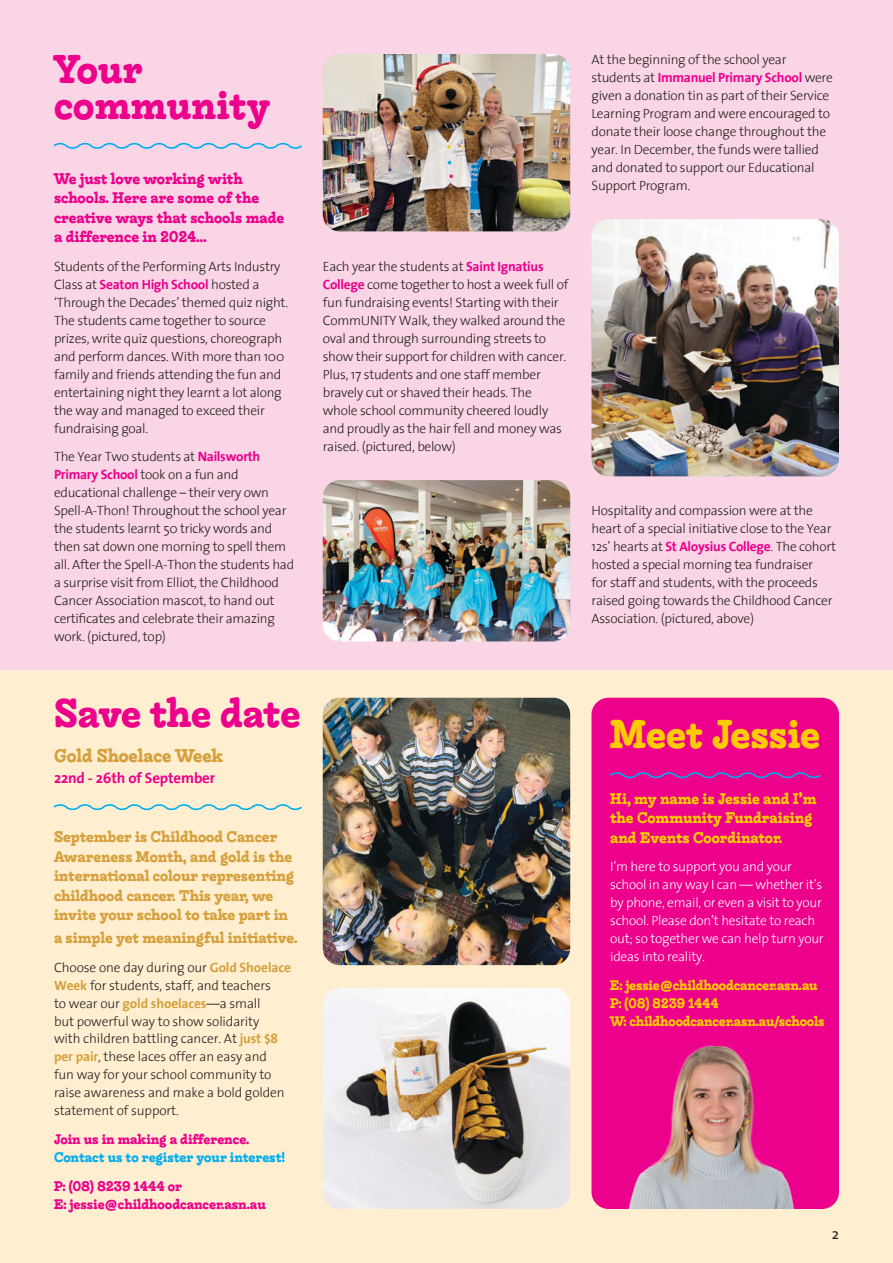
<style>
.page{position:relative;width:893px;height:1263px;background:#fff}
.page>*{position:absolute;margin:0;border:0;box-sizing:border-box;transform-origin:0 0}
.t1{font:700 39px/36px "Liebe Ruth";letter-spacing:.005em;color:#ec008c}
.t2{font:700 39px "Liebe Ruth";color:#ffcb04}
.t3{font:700 18px "Liebe Ruth";color:#d6a03c}
.t4{font:700 15px/19.5px "Liebe Ruth";color:#d6a03c}
.t5{font:700 15px/19.5px "Liebe Ruth";color:#ec008c}
.t6{font:700 15px/19.5px "Liebe Ruth";color:#ffcb04}
.t7{font:700 15px "The Sans";letter-spacing:-.01em;color:#ec008c}
.t8{font:15px "The Sans";color:#231f20}
.t9{font:300 13.5px/18px "The Sans";letter-spacing:-.02em;color:#231f20}
.t10{font:300 13.5px/18px "The Sans";letter-spacing:-.02em;color:#fff}
.t11{font:700 13.5px/18px "Liebe Ruth";letter-spacing:-.01em;color:#ffcb04}
.t12{font:700 13.5px/18px "Liebe Ruth";color:#ec008c}
.t13{font:700 13.5px "Liebe Ruth";color:#00aeef}
.s1{font-weight:700;color:#ec008c}
.s2{font-weight:700;color:#d6a03c}
</style>
<div class="page">
<div style="left:0;top:670px;width:893px;height:593px;background:#ffefd0"></div>
<div style="left:0;top:0;width:893px;height:670px;background:#fad5e5"></div>
<img style="left:323px;top:54px;width:247px;height:177px">
<img style="left:591px;top:219px;width:248px;height:257px">
<img style="left:323px;top:480px;width:247px;height:161px">
<img style="left:323px;top:698px;width:247px;height:267px">
<svg style="left:53px;top:804px;width:249px;height:7px"></svg>
<img style="left:323px;top:988px;width:247px;height:221px">
<div style="left:591px;top:698px;width:248px;height:511px;background:#ec008c;border-radius:17px"></div>
<svg style="left:609px;top:772px;width:212px;height:7px"></svg>
<svg style="left:53px;top:142px;width:249px;height:7px"></svg>
<img style="left:628px;top:1045px;width:166px;height:164px">
<h1 class="t1" style="left:54px;top:52px;width:217px">Your community</h1>
<p class="t5" style="left:54px;top:169px;width:232px">We just love working with schools. Here are some of the creative ways that schools made a difference in 2024…</p>
<p class="t9" style="left:54px;top:257px;width:236px">Students of the Performing Arts Industry Class at <span class="s1">Seaton High School</span> hosted a ‘Through the Decades’ themed quiz night.<br>The students came together to source prizes, write quiz questions, choreograph and perform dances. With more than 100 family and friends attending the fun and entertaining night they learnt a lot along the way and managed to exceed their fundraising goal.</p>
<p class="t9" style="left:54px;top:447px;width:242px">The Year Two students at <span class="s1">Nailsworth Primary School</span> took on a fun and educational challenge – their very own Spell-A-Thon! Throughout the school year the students learnt 50 tricky words and then sat down one morning to spell them all. After the Spell-A-Thon the students had a surprise visit from Elliot, the Childhood Cancer Association mascot, to hand out certificates and celebrate their amazing work. (pictured, top)</p>
<h1 class="t1" style="left:54px;top:695px;width:248px">Save the date</h1>
<h2 class="t3" style="left:54px;top:745px;width:171px">Gold Shoelace Week</h2>
<p class="t7" style="left:54px;top:765px;width:163px">22nd - 26th of September</p>
<p class="t4" style="left:54px;top:827px;width:242px">September is Childhood Cancer<br>Awareness Month, and gold is the international colour representing childhood cancer. This year, we invite your school to take part in</p>
<p class="t4" style="left:54px;top:928px;width:245px">a simple yet meaningful initiative.</p>
<p class="t9" style="left:54px;top:957px;width:238px">Choose one day during our <span class="s2">Gold Shoelace Week</span> for students, staff, and teachers<br>to wear our <span class="s2">gold shoelaces</span>—a small<br>but powerful way to show solidarity<br>with children battling cancer. At <span class="s2">just $8 per pair</span>, these laces offer an easy and<br>fun way for your school community to raise awareness and make a bold golden statement of support.</p>
<p class="t12" style="left:54px;top:1130px;width:197px">Join us in making a difference.</p>
<p class="t13" style="left:54px;top:1149px;width:233px">Contact us to register your interest!</p>
<p class="t12" style="left:54px;top:1177px;width:213px">P: (08) 8239 1444 or<br>E: jessie@childhoodcancer.asn.au</p>
<p class="t9" style="left:591px;top:50px;width:243px">At the beginning of the school year students at <span class="s1">Immanuel Primary School</span> were given a donation tin as part of their Service Learning Program and were encouraged to donate their loose change throughout the year. In December, the funds were tallied and donated to support our Educational Support Program.</p>
<p class="t9" style="left:323px;top:257px;width:247px">Each year the students at <span class="s1">Saint Ignatius College</span> come together to host a week full of fun fundraising events! Starting with their CommUNITY Walk, they walked around the oval and through surrounding streets to show their support for children with cancer.<br>Plus, 17 students and one staff member bravely cut or shaved their heads. The whole school community cheered loudly and proudly as the hair fell and money was raised. (pictured, below)</p>
<p class="t9" style="left:591px;top:501px;width:246px">Hospitality and compassion were at the heart of a special initiative close to the Year 12s’ hearts at <span class="s1">St Aloysius College</span>. The cohort hosted a special morning tea fundraiser<br>for staff and students, with the proceeds raised going towards the Childhood Cancer Association. (pictured, above)</p>
<h1 class="t2" style="left:610px;top:712px;width:212px">Meet Jessie</h1>
<p class="t6" style="left:610px;top:789px;width:208px">Hi, my name is Jessie and I’m the Community Fundraising and Events Coordinator.</p>
<p class="t10" style="left:610px;top:857px;width:215px">I’m here to support you and your school in any way I can — whether it’s by phone, email, or even a visit to your school. Please don’t hesitate to reach out; so together we can help turn your ideas into reality.</p>
<p class="t11" style="left:610px;top:976px;width:216px">E: jessie@childhoodcancer.asn.au<br>P: (08) 8239 1444<br>W: childhoodcancer.asn.au/schools</p>
<p class="t8" style="left:832px;top:1221px;width:9px">2</p>
</div>
